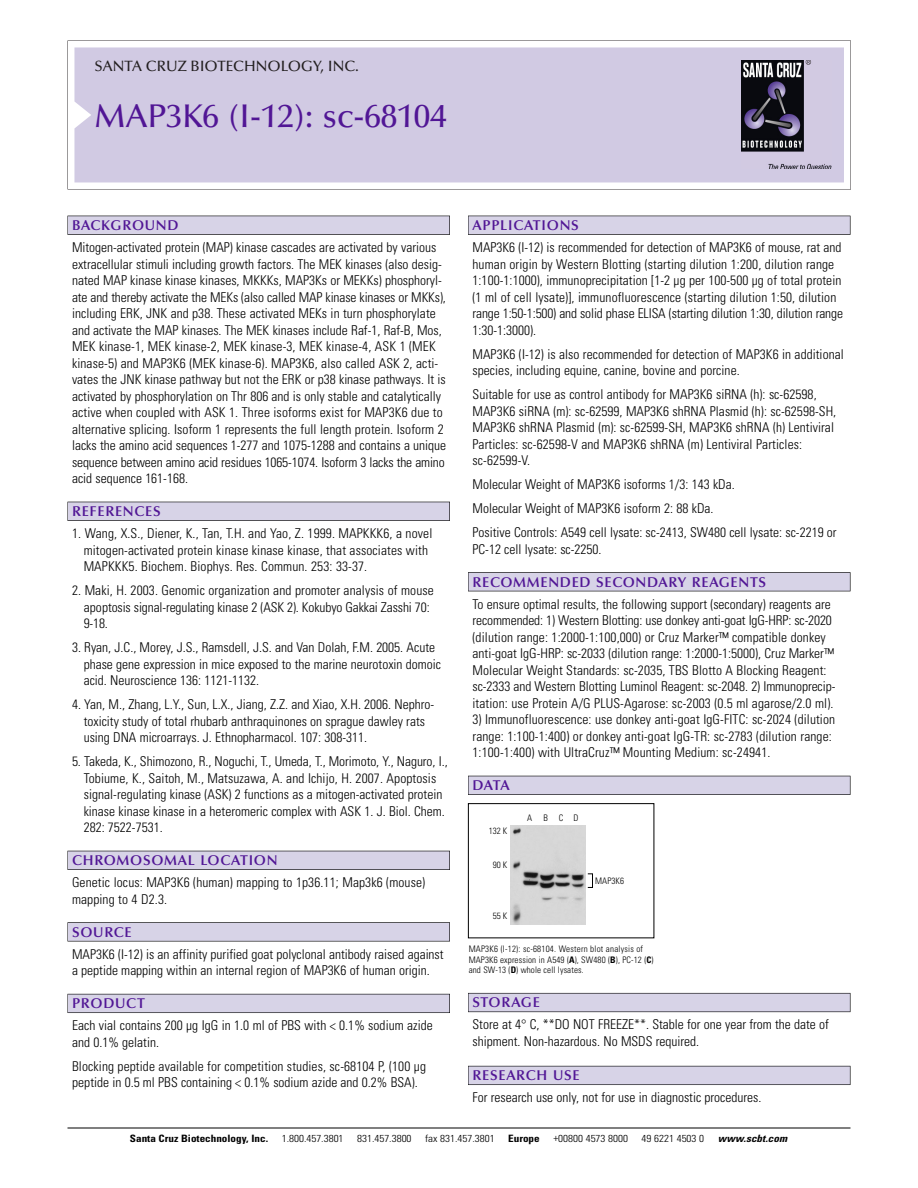
<style>
.page{position:relative;width:918px;height:1188px;background:#fff}
.page>*{position:absolute;margin:0;border:0;box-sizing:border-box;transform-origin:0 0}
.t1{font:500 33px "Optima";color:#511695}
.t2{font:500 15px "Optima";color:#231f20}
.t3{font:600 14.25px "Optima";letter-spacing:.05em;color:#511695}
.t4{font:300 condensed 13.5px/16.5px "Univers";color:#000}
.t5{font:300 condensed 10.2px "Univers";color:#000;scale:1.1 1}
.t6{font:700 condensed 10.2px "Univers";color:#000;scale:1.1 1}
.t7{font:italic 700 condensed 10.2px "Univers";letter-spacing:.005em;color:#000;scale:1.1 1}
.t8{font:300 condensed 9px/10.5px "Univers";letter-spacing:.015em;color:#000}
.s1{font-weight:700}
</style>
<div class="page">
<svg style="left:68px;top:40px;width:783px;height:149px"></svg>
<div style="left:74px;top:47px;width:770px;height:135px;background:#d1cae3"></div>
<img style="left:741px;top:60px;width:90px;height:108px">
<div style="left:68px;top:216px;width:382px;height:19px;background:#525155"></div>
<div style="left:68px;top:216px;width:381px;height:18px;background:#d7d3e7"></div>
<div style="left:68px;top:502px;width:382px;height:19px;background:#515055"></div>
<div style="left:68px;top:502px;width:381px;height:18px;background:#d7d3e7"></div>
<div style="left:68px;top:851px;width:382px;height:19px;background:#525158"></div>
<div style="left:68px;top:851px;width:381px;height:18px;background:#d7d3e7"></div>
<div style="left:68px;top:922px;width:382px;height:19px;background:#575759"></div>
<div style="left:68px;top:923px;width:381px;height:18px;background:#d7d3e7"></div>
<div style="left:68px;top:994px;width:382px;height:19px;background:#5b5a62"></div>
<div style="left:68px;top:994px;width:381px;height:18px;background:#d7d3e7"></div>
<div style="left:468px;top:216px;width:382px;height:19px;background:#525155"></div>
<div style="left:468px;top:216px;width:382px;height:18px;background:#d7d3e7"></div>
<div style="left:468px;top:572px;width:382px;height:19px;background:#525155"></div>
<div style="left:468px;top:573px;width:382px;height:18px;background:#d7d3e7"></div>
<div style="left:468px;top:776px;width:382px;height:19px;background:#525158"></div>
<div style="left:468px;top:776px;width:382px;height:18px;background:#d7d3e7"></div>
<div style="left:468px;top:993px;width:382px;height:19px;background:#66646d"></div>
<div style="left:468px;top:994px;width:382px;height:18px;background:#d7d3e7"></div>
<div style="left:468px;top:1066px;width:382px;height:19px;background:#5b5a62"></div>
<div style="left:468px;top:1066px;width:382px;height:18px;background:#d7d3e7"></div>
<hr style="left:68px;top:1128px;width:782px;height:1px;background:#000">
<div style="left:468px;top:803px;width:186px;height:135px;border:1px solid #000"></div>
<img style="left:511px;top:825px;width:74px;height:99px">
<div style="left:588px;top:874px;width:5px;height:14px;border:1px solid #000"></div>
<p class="t2" style="left:94px;top:61px;width:266px">SANTA CRUZ BIOTECHNOLOGY, INC.</p>
<h1 class="t1" style="left:94px;top:103px;width:354px">MAP3K6 (I-12): sc-68104</h1>
<p class="t3" style="left:72px;top:219px;width:108px">BACKGROUND</p>
<p class="t4" style="left:72px;top:240px;width:376px">Mitogen-activated protein (MAP) kinase cascades are activated by various extracellular stimuli including growth factors. The MEK kinases (also desig&shy;nated MAP kinase kinase kinases, MKKKs, MAP3Ks or MEKKs) phosphoryl&shy;ate and thereby activate the MEKs (also called MAP kinase kinases or MKKs), including ERK, JNK and p38. These activated MEKs in turn phosphorylate and activate the MAP kinases. The MEK kinases include Raf-1, Raf-B, Mos, MEK kinase-1, MEK kinase-2, MEK kinase-3, MEK kinase-4, ASK 1 (MEK kinase-5) and MAP3K6 (MEK kinase-6). MAP3K6, also called ASK 2, acti&shy;vates the JNK kinase pathway but not the ERK or p38 kinase pathways. It is activated by phosphorylation on Thr 806 and is only stable and catalytically active when coupled with ASK 1. Three isoforms exist for MAP3K6 due to alternative splicing. Isoform 1 represents the full length protein. Isoform 2 lacks the amino acid sequences 1-277 and 1075-1288 and contains a unique sequence between amino acid residues 1065-1074. Isoform 3 lacks the amino acid sequence 161-168.</p>
<p class="t3" style="left:72px;top:506px;width:90px">REFERENCES</p>
<p class="t4" style="left:84px;top:526px;width:350px;text-indent:-12px">1. Wang, X.S., Diener, K., Tan, T.H. and Yao, Z. 1999. MAPKKK6, a novel mitogen-activated protein kinase kinase kinase, that associates with<br>MAPKKK5. Biochem. Biophys. Res. Commun. 253: 33-37.</p>
<p class="t4" style="left:84px;top:583px;width:352px;text-indent:-12px">2. Maki, H. 2003. Genomic organization and promoter analysis of mouse apoptosis signal-regulating kinase 2 (ASK 2). Kokubyo Gakkai Zasshi 70:<br>9-18.</p>
<p class="t4" style="left:84px;top:640px;width:359px;text-indent:-12px">3. Ryan, J.C., Morey, J.S., Ramsdell, J.S. and Van Dolah, F.M. 2005. Acute phase gene expression in mice exposed to the marine neurotoxin domoic acid. Neuroscience 136: 1121-1132.</p>
<p class="t4" style="left:84px;top:697px;width:352px;text-indent:-12px">4. Yan, M., Zhang, L.Y., Sun, L.X., Jiang, Z.Z. and Xiao, X.H. 2006. Nephro&shy;toxicity study of total rhubarb anthraquinones on sprague dawley rats using DNA microarrays. J. Ethnopharmacol. 107: 308-311.</p>
<p class="t4" style="left:84px;top:754px;width:366px;text-indent:-12px">5. Takeda, K., Shimozono, R., Noguchi, T., Umeda, T., Morimoto, Y., Naguro, I., Tobiume, K., Saitoh, M., Matsuzawa, A. and Ichijo, H. 2007. Apoptosis signal-regulating kinase (ASK) 2 functions as a mitogen-activated protein kinase kinase kinase in a heteromeric complex with ASK 1. J. Biol. Chem.<br>282: 7522-7531.</p>
<p class="t3" style="left:72px;top:855px;width:207px">CHROMOSOMAL LOCATION</p>
<p class="t4" style="left:72px;top:875px;width:355px">Genetic locus: MAP3K6 (human) mapping to 1p36.11; Map3k6 (mouse) mapping to 4 D2.3.</p>
<p class="t3" style="left:72px;top:926px;width:61px">SOURCE</p>
<p class="t4" style="left:72px;top:947px;width:373px">MAP3K6 (I-12) is an affinity purified goat polyclonal antibody raised against a peptide mapping within an internal region of MAP3K6 of human origin.</p>
<p class="t3" style="left:72px;top:998px;width:74px">PRODUCT</p>
<p class="t4" style="left:72px;top:1018px;width:362px">Each vial contains 200 µg IgG in 1.0 ml of PBS with &lt; 0.1% sodium azide and 0.1% gelatin.</p>
<p class="t4" style="left:72px;top:1059px;width:356px">Blocking peptide available for competition studies, sc-68104 P, (100 µg peptide in 0.5 ml PBS containing &lt; 0.1% sodium azide and 0.2% BSA).</p>
<p class="t3" style="left:473px;top:219px;width:108px">APPLICATIONS</p>
<p class="t4" style="left:473px;top:240px;width:372px">MAP3K6 (I-12) is recommended for detection of MAP3K6 of mouse, rat and human origin by Western Blotting (starting dilution 1:200, dilution range 1:100-1:1000), immunoprecipitation [1-2 µg per 100-500 µg of total protein (1 ml of cell lysate)], immunofluorescence (starting dilution 1:50, dilution range 1:50-1:500) and solid phase ELISA (starting dilution 1:30, dilution range 1:30-1:3000).</p>
<p class="t4" style="left:473px;top:347px;width:373px">MAP3K6 (I-12) is also recommended for detection of MAP3K6 in additional species, including equine, canine, bovine and porcine.</p>
<p class="t4" style="left:473px;top:387px;width:365px">Suitable for use as control antibody for MAP3K6 siRNA (h): sc-62598, MAP3K6 siRNA (m): sc-62599, MAP3K6 shRNA Plasmid (h): sc-62598-SH, MAP3K6 shRNA Plasmid (m): sc-62599-SH, MAP3K6 shRNA (h) Lentiviral Particles: sc-62598-V and MAP3K6 shRNA (m) Lentiviral Particles: sc-62599-V.</p>
<p class="t4" style="left:473px;top:473px;width:366px;line-height:24px">Molecular Weight of MAP3K6 isoforms 1/3: 143 kDa.<br>Molecular Weight of MAP3K6 isoform 2: 88 kDa.<br>Positive Controls: A549 cell lysate: sc-2413, SW480 cell lysate: sc-2219 or</p>
<p class="t4" style="left:473px;top:542px;width:131px">PC-12 cell lysate: sc-2250.</p>
<p class="t3" style="left:473px;top:576px;width:295px">RECOMMENDED SECONDARY REAGENTS</p>
<p class="t4" style="left:473px;top:597px;width:364px">To ensure optimal results, the following support (secondary) reagents are recommended: 1) Western Blotting: use donkey anti-goat IgG-HRP: sc-2020 (dilution range: 1:2000-1:100,000) or Cruz Marker™ compatible donkey anti-goat IgG-HRP: sc-2033 (dilution range: 1:2000-1:5000), Cruz Marker™ Molecular Weight Standards: sc-2035, TBS Blotto A Blocking Reagent: sc-2333 and Western Blotting Luminol Reagent: sc-2048. 2) Immunoprecip&shy;itation: use Protein A/G PLUS-Agarose: sc-2003 (0.5 ml agarose/2.0 ml).</p>
<p class="t4" style="left:473px;top:712px;width:364px">3) Immunofluorescence: use donkey anti-goat IgG-FITC: sc-2024 (dilution range: 1:100-1:400) or donkey anti-goat IgG-TR: sc-2783 (dilution range:<br>1:100-1:400) with UltraCruz™ Mounting Medium: sc-24941.</p>
<p class="t3" style="left:473px;top:780px;width:39px">DATA</p>
<p class="t8" style="left:489px;top:826px;width:20px">132 K</p>
<p class="t8" style="left:493px;top:860px;width:16px">90 K</p>
<p class="t8" style="left:493px;top:911px;width:16px">55 K</p>
<p class="t8" style="left:527px;top:813px;width:53px">ABCD</p>
<p class="t8" style="left:595px;top:876px;width:31px">MAP3K6</p>
<p class="t8" style="left:469px;top:945px;width:186px">MAP3K6 (I-12): sc-68104. Western blot analysis of<br>MAP3K6 expression in A549 (<span class="s1">A</span>), SW480 (<span class="s1">B</span>), PC-12 (<span class="s1">C</span>) and SW-13 (<span class="s1">D</span>) whole cell lysates.</p>
<p class="t3" style="left:473px;top:997px;width:69px">STORAGE</p>
<p class="t4" style="left:473px;top:1018px;width:358px">Store at 4° C, **DO NOT FREEZE**. Stable for one year from the date of shipment. Non-hazardous. No MSDS required.</p>
<p class="t3" style="left:473px;top:1070px;width:109px">RESEARCH USE</p>
<p class="t4" style="left:473px;top:1090px;width:290px">For research use only, not for use in diagnostic procedures.</p>
<p class="t6" style="left:130px;top:1135px;width:127px">Santa Cruz Biotechnology, Inc.</p>
<p class="t5" style="left:282px;top:1135px;width:58px">1.800.457.3801</p>
<p class="t5" style="left:357px;top:1135px;width:51px">831.457.3800</p>
<p class="t5" style="left:425px;top:1135px;width:65px">fax 831.457.3801</p>
<p class="t6" style="left:508px;top:1135px;width:30px">Europe</p>
<p class="t5" style="left:553px;top:1135px;width:69px">+00800 4573 8000</p>
<p class="t5" style="left:642px;top:1135px;width:58px">49 6221 4503 0</p>
<p class="t7" style="left:718px;top:1135px;width:64px">www.scbt.com</p>
</div>
